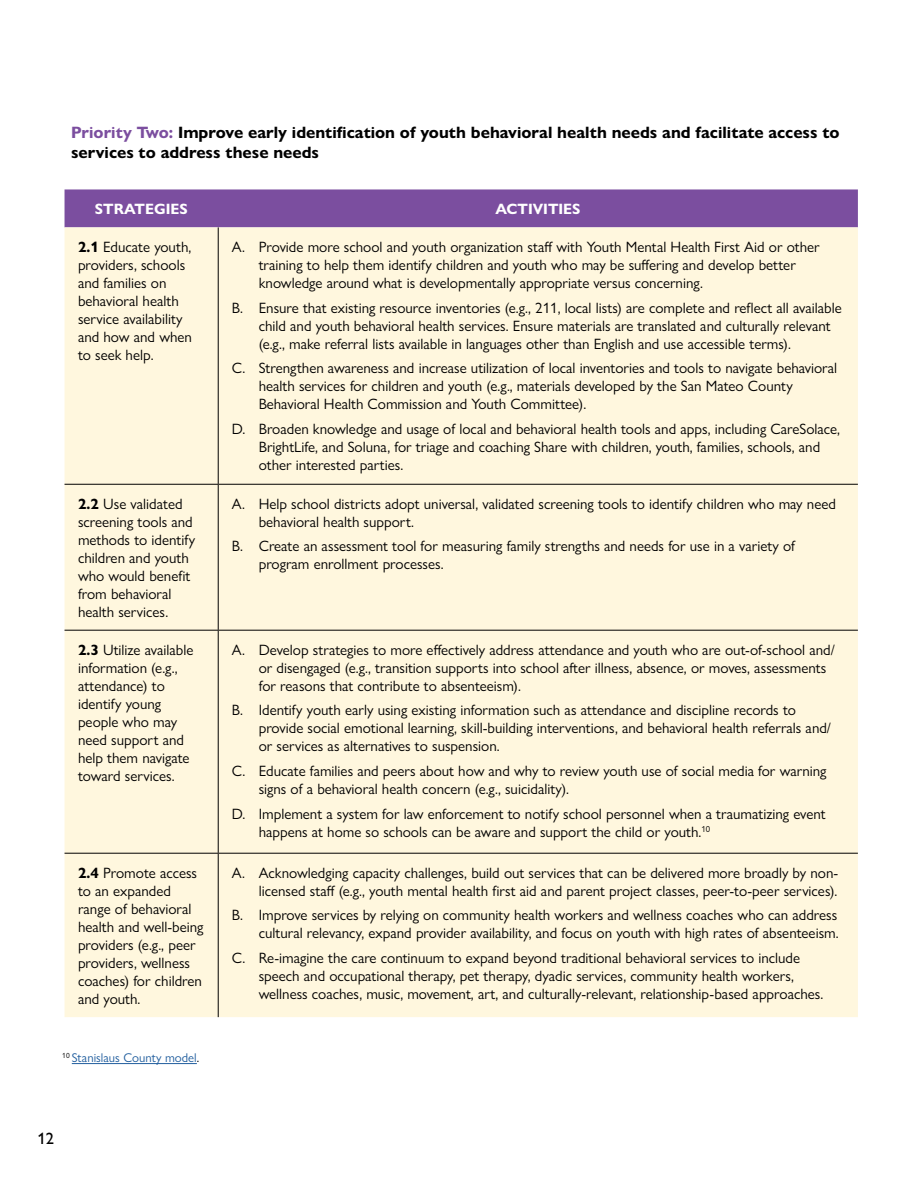
<style>
.page{position:relative;width:918px;height:1188px;background:#fff}
.page>*{position:absolute;margin:0;border:0;box-sizing:border-box;transform-origin:0 0}
.t1{font:700 16.5px/19.8px "Gill Sans Nova";color:#000}
.t2{font:500 16.5px "Gill Sans Nova";color:#000}
.t3{font:15px/18px "Gill Sans Nova";color:#000}
.t4{font:700 15px "Gill Sans Nova";color:#fff}
.t5{font:12.75px "Gill Sans Nova";color:#215e9e}
.s1{color:#7b4e9f}
.s2{font-weight:700}
.s3{color:#000}
</style>
<div class="page">
<div style="left:65px;top:189px;width:793px;height:38px;background:#7b4e9f"></div>
<div style="left:65px;top:227px;width:793px;height:790px;background:#fff7de"></div>
<hr style="left:218px;top:227px;width:1px;height:257px;background:#000">
<hr style="left:65px;top:484px;width:153px;height:1px;background:#000">
<hr style="left:218px;top:484px;width:640px;height:1px;background:#000">
<hr style="left:218px;top:485px;width:1px;height:145px;background:#000">
<hr style="left:65px;top:630px;width:153px;height:1px;background:#000">
<hr style="left:218px;top:630px;width:640px;height:1px;background:#000">
<hr style="left:218px;top:631px;width:1px;height:222px;background:#000">
<hr style="left:65px;top:853px;width:153px;height:1px;background:#000">
<hr style="left:218px;top:853px;width:640px;height:1px;background:#000">
<hr style="left:218px;top:854px;width:1px;height:163px;background:#000">
<hr style="left:72px;top:1063px;width:125px;height:1px;background:#215e9e">
<p class="t1" style="left:71px;top:122px;width:770px"><span class="s1">Priority Two:</span> Improve early identification of youth behavioral health needs and facilitate access to services to address these needs</p>
<p class="t4" style="left:95px;top:199px;width:94px">STRATEGIES</p>
<p class="t4" style="left:495px;top:199px;width:87px">ACTIVITIES</p>
<p class="t3" style="left:78px;top:238px;width:115px"><span class="s2">2.1</span> Educate youth, providers, schools and families on behavioral health service availability and how and when to seek help.</p>
<p class="t3" style="left:259px;top:238px;width:563px;text-indent:-27px">A. Provide more school and youth organization staff with Youth Mental Health First Aid or other training to help them identify children and youth who may be suffering and develop better knowledge around what is developmentally appropriate versus concerning.</p>
<p class="t3" style="left:259px;top:298px;width:585px;text-indent:-27px">B. Ensure that existing resource inventories (e.g., 211, local lists) are complete and reflect all available child and youth behavioral health services. Ensure materials are translated and culturally relevant (e.g., make referral lists available in languages other than English and use accessible terms).</p>
<p class="t3" style="left:259px;top:359px;width:580px;text-indent:-27px">C. Strengthen awareness and increase utilization of local inventories and tools to navigate behavioral health services for children and youth (e.g., materials developed by the San Mateo County<br>Behavioral Health Commission and Youth Committee).</p>
<p class="t3" style="left:259px;top:420px;width:583px;text-indent:-27px">D. Broaden knowledge and usage of local and behavioral health tools and apps, including CareSolace,<br>BrightLife, and Soluna, for triage and coaching Share with children, youth, families, schools, and other interested parties.</p>
<p class="t3" style="left:78px;top:494px;width:119px"><span class="s2">2.2</span> Use validated screening tools and methods to identify children and youth who would benefit from behavioral health services.</p>
<p class="t3" style="left:259px;top:494px;width:579px;text-indent:-27px">A. Help school districts adopt universal, validated screening tools to identify children who may need behavioral health support.</p>
<p class="t3" style="left:259px;top:537px;width:538px;text-indent:-27px">B. Create an assessment tool for measuring family strengths and needs for use in a variety of program enrollment processes.</p>
<p class="t3" style="left:78px;top:640px;width:117px"><span class="s2">2.3</span> Utilize available information (e.g., attendance) to identify young people who may need support and help them navigate toward services.</p>
<p class="t3" style="left:259px;top:640px;width:578px;text-indent:-27px">A. Develop strategies to more effectively address attendance and youth who are out-of-school and/ or disengaged (e.g., transition supports into school after illness, absence, or moves, assessments for reasons that contribute to absenteeism).</p>
<p class="t3" style="left:259px;top:701px;width:574px;text-indent:-27px">B. Identify youth early using existing information such as attendance and discipline records to provide social emotional learning, skill-building interventions, and behavioral health referrals and/ or services as alternatives to suspension.</p>
<p class="t3" style="left:259px;top:762px;width:569px;text-indent:-27px">C. Educate families and peers about how and why to review youth use of social media for warning signs of a behavioral health concern (e.g., suicidality).</p>
<p class="t3" style="left:259px;top:805px;width:568px;text-indent:-27px">D. Implement a system for law enforcement to notify school personnel when a traumatizing event happens at home so schools can be aware and support the child or youth.<sup>10</sup></p>
<p class="t3" style="left:78px;top:863px;width:127px"><span class="s2">2.4</span> Promote access to an expanded range of behavioral health and well-being providers (e.g., peer providers, wellness coaches) for children and youth.</p>
<p class="t3" style="left:232px;top:863px;width:608px;text-align:right">A. Acknowledging capacity challenges, build out services that can be delivered more broadly by non&shy;licensed staff (e.g., youth mental health first aid and parent project classes, peer-to-peer services).</p>
<p class="t3" style="left:232px;top:906px;width:608px;text-align:right">B. Improve services by relying on community health workers and wellness coaches who can address cultural relevancy, expand provider availability, and focus on youth with high rates of absenteeism.</p>
<p class="t3" style="left:259px;top:949px;width:566px;text-indent:-27px">C. Re-imagine the care continuum to expand beyond traditional behavioral services to include speech and occupational therapy, pet therapy, dyadic services, community health workers, wellness coaches, music, movement, art, and culturally-relevant, relationship-based approaches.</p>
<p class="t5" style="left:62px;top:1050px;width:139px"><sup>10</sup> Stanislaus County model<span class="s3">.</span></p>
<p class="t2" style="left:38px;top:1128px;width:18px">12</p>
</div>
